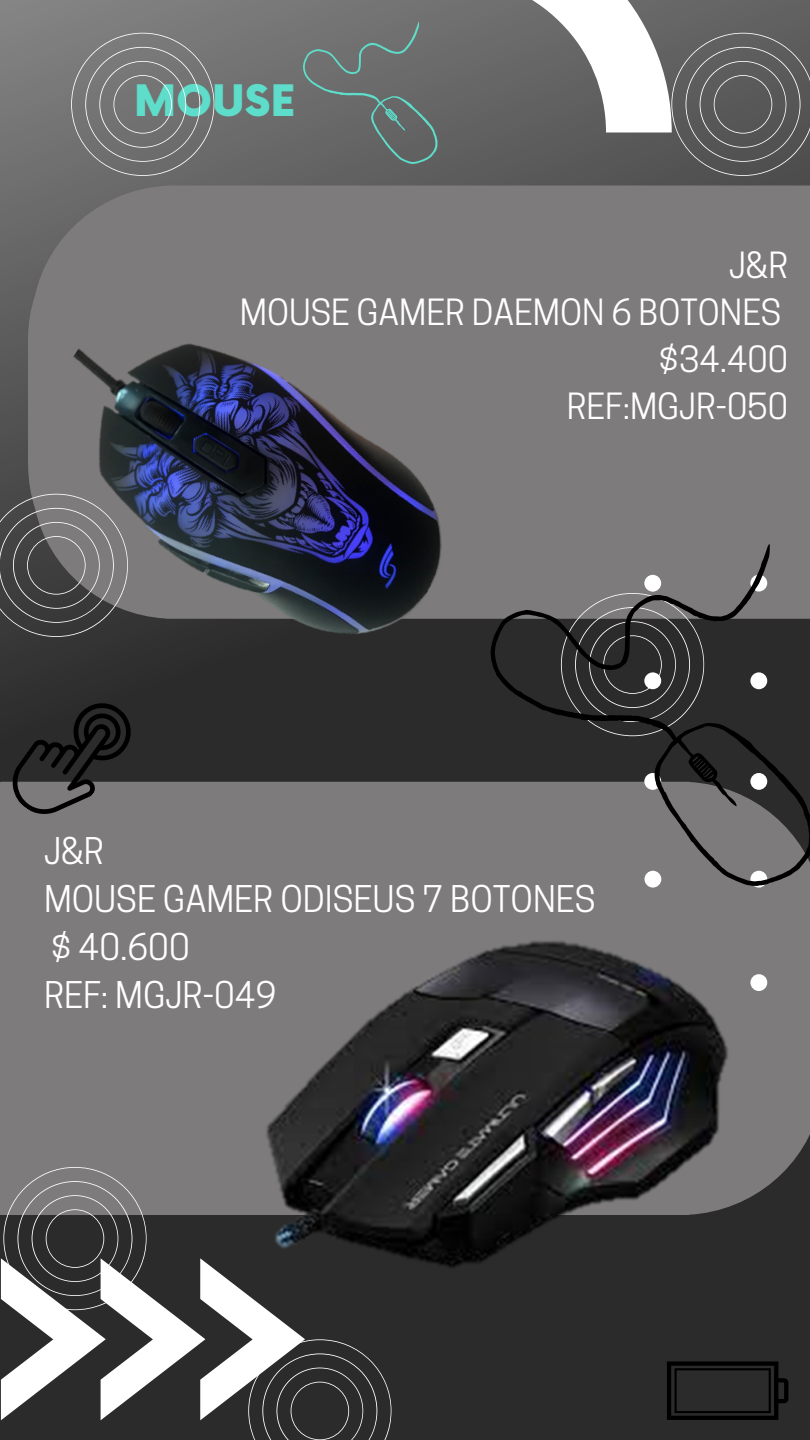
<style>
.page{position:relative;width:810px;height:1440px;background:#2b2b2b}
.page>*{position:absolute;margin:0;border:0;box-sizing:border-box;transform-origin:0 0}
.t1{font:900 42.2px "Now";color:#5eddca}
.t2{font:34.6px "Cooper Hewitt";color:#fff}
.t3{font:34px "Cooper Hewitt";color:#fff}
</style>
<div class="page">
<img style="left:0;top:0;width:810px;height:185px">
<div style="left:0;top:790px;width:810px;height:425px;background:#7d7b7b"></div>
<div style="left:561px;top:185px;width:249px;height:359px;background:#7d7b7b"></div>
<svg style="left:1px;top:1258px;width:247px;height:162px"></svg>
<div style="left:743px;top:886px;width:67px;height:105px;background:#7d7b7b"></div>
<svg style="left:450px;top:0;width:360px;height:176px;background:#797979"></svg>
<svg style="left:3px;top:1167px;width:144px;height:143px"></svg>
<svg style="left:248px;top:1356px;width:144px;height:84px"></svg>
<svg style="left:667px;top:1361px;width:121px;height:59px"></svg>
<svg style="left:491px;top:544px;width:319px;height:342px"></svg>
<svg style="left:0;top:790px;width:142px;height:45px;background:#747272"></svg>
<img style="left:0;top:177px;width:561px;height:613px">
<img style="left:248px;top:861px;width:495px;height:495px">
<svg style="left:303px;top:22px;width:135px;height:142px;background:#69706f"></svg>
<svg style="left:71px;top:33px;width:143px;height:143px;background:#797979"></svg>
<p class="t1" style="left:134px;top:78px;width:163px">MOUSE</p>
<p class="t3" style="left:729px;top:252px;width:61px">J&amp;R</p>
<p class="t3" style="left:240px;top:299px;width:543px">MOUSE GAMER DAEMON 6 BOTONES</p>
<p class="t3" style="left:659px;top:347px;width:131px">$34.400</p>
<p class="t3" style="left:567px;top:394px;width:223px">REF:MGJR-050</p>
<p class="t2" style="left:44px;top:838px;width:62px">J&amp;R</p>
<p class="t2" style="left:44px;top:886px;width:553px">MOUSE GAMER ODISEUS 7 BOTONES</p>
<p class="t2" style="left:51px;top:934px;width:140px">$ 40.600</p>
<p class="t2" style="left:44px;top:982px;width:234px">REF: MGJR-049</p>
</div>
